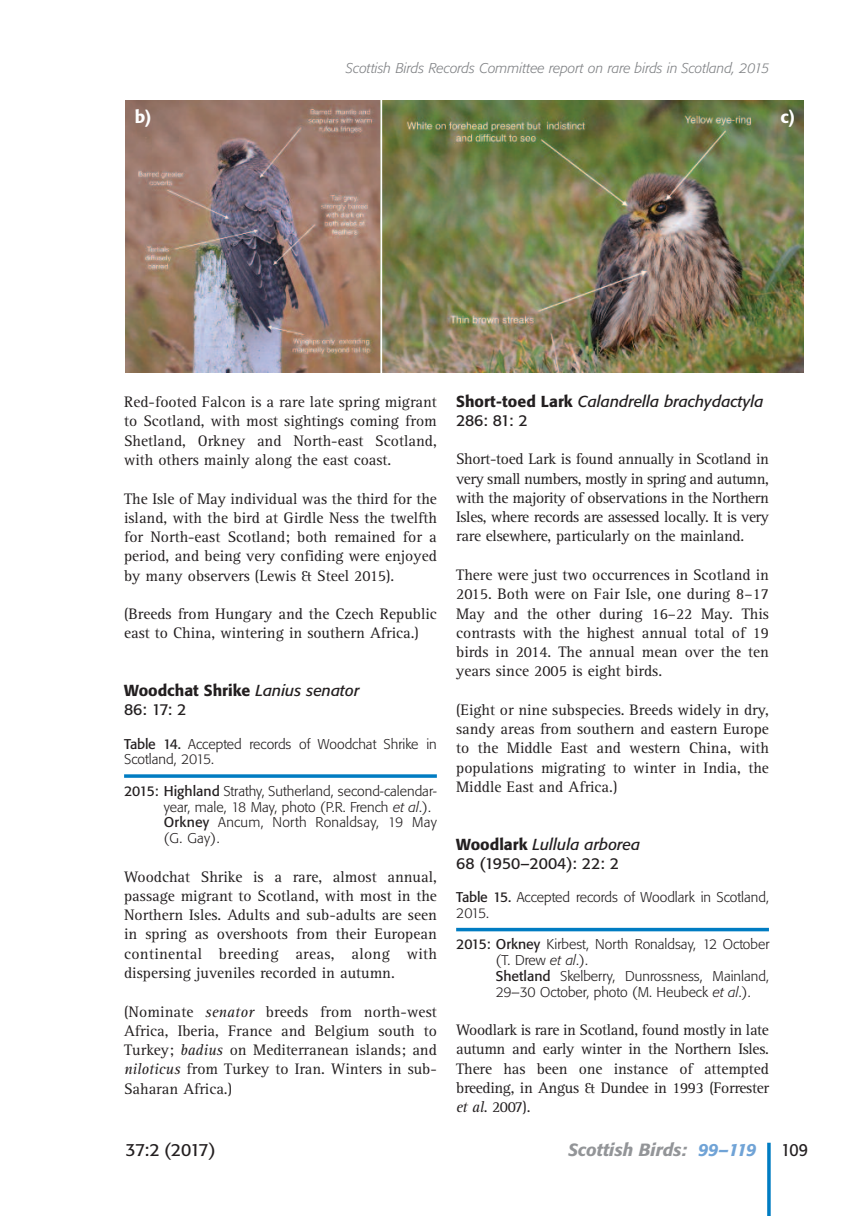
<style>
.page{position:relative;width:844px;height:1216px;background:#fff}
.page>*{position:absolute;margin:0;border:0;box-sizing:border-box;transform-origin:0 0}
.t1{font:italic 500 17.5px "Formata BQ";color:#939598}
.t2{font:17.5px "Formata BQ";letter-spacing:-.045em;color:#231f20}
.t3{font:500 17.5px "Formata BQ";color:#fff}
.t4{font:17.5px "Formata BQ";letter-spacing:-.045em;color:#231f20;scale:.9 1}
.t5{font:15.75px/19.2px "AT Rotis Serif";color:#231f20;text-align:justify}
.t6{font:italic 15.75px/19.2px "Formata BQ";color:#231f20}
.t7{font:15.75px/19.2px "Formata BQ";color:#231f20}
.t8{font:500 15.75px/19.2px "Formata BQ";color:#231f20}
.t9{font:300 14px/15.8px "Formata BQ";color:#231f20}
.t10{font:italic 300 14px "Formata BQ";color:#808285}
.s1{font-weight:400;font-style:italic}
.s2{font-weight:400}
.s3{font-style:italic}
.s4{font-weight:500;font-style:normal}
.s5{font-style:normal}
.s6{font-weight:500}
.s7{color:#70a3d6}
</style>
<div class="page">
<hr style="left:767px;top:1142px;width:3px;height:73px;background:#007cc2">
<svg style="left:456px;top:927px;width:312px;height:4px"></svg>
<hr style="left:124px;top:774px;width:313px;height:3px;background:#007cc2">
<img style="left:125px;top:101px;width:255px;height:271px">
<img style="left:382px;top:101px;width:421px;height:271px">
<p class="t10" style="left:346px;top:62px;width:425px">Scottish Birds Records Committee report on rare birds in Scotland, 2015</p>
<p class="t3" style="left:135px;top:109px;width:18px">b)</p>
<p class="t3" style="left:780px;top:109px;width:16px">c)</p>
<p class="t5" style="left:124px;top:394px;width:314px">Red-footed Falcon is a rare late spring migrant to Scotland, with most sightings coming from Shetland, Orkney and North-east Scotland, with others mainly along the east coast.</p>
<p class="t5" style="left:124px;top:490px;width:314px">The Isle of May individual was the third for the island, with the bird at Girdle Ness the twelfth for North-east Scotland; both remained for a period, and being very confiding were enjoyed by many observers (Lewis &amp; Steel 2015).</p>
<p class="t5" style="left:124px;top:606px;width:314px">(Breeds from Hungary and the Czech Republic east to China, wintering in southern Africa.)</p>
<p class="t8" style="left:124px;top:682px;width:237px">Woodchat Shrike <span class="s1">Lanius senator<br></span><span class="s2">86: 17: 2</span></p>
<p class="t9" style="left:124px;top:737px;width:314px"><span class="s2">Table 14.</span> Accepted records of Woodchat Shrike in<br>Scotland, 2015.</p>
<p class="t9" style="left:164px;top:784px;width:274px;text-indent:-40px"><span class="s2">2015: Highland</span> Strathy, Sutherland, second-calendar&shy;year, male, 18 May, photo (P.R. French <span class="s3">et al</span>.).<br><span class="s2">Orkney</span> Ancum, North Ronaldsay, 19 May (G. Gay).</p>
<p class="t5" style="left:124px;top:868px;width:314px">Woodchat Shrike is a rare, almost annual, passage migrant to Scotland, with most in the Northern Isles. Adults and sub-adults are seen in spring as overshoots from their European continental breeding areas, along with dispersing juveniles recorded in autumn.</p>
<p class="t5" style="left:124px;top:1003px;width:314px">(Nominate <span class="s3">senator</span> breeds from north-west Africa, Iberia, France and Belgium south to Turkey; <span class="s3">badius</span> on Mediterranean islands; and <span class="s3">niloticus</span> from Turkey to Iran. Winters in sub-Saharan Africa.)</p>
<p class="t2" style="left:125px;top:1141px;width:92px">37:2 (2017)</p>
<p class="t6" style="left:456px;top:392px;width:309px"><span class="s4">Short-toed Lark</span> Calandrella brachydactyla<br><span class="s5">286: 81: 2</span></p>
<p class="t5" style="left:456px;top:451px;width:314px">Short-toed Lark is found annually in Scotland in very small numbers, mostly in spring and autumn, with the majority of observations in the Northern Isles, where records are assessed locally. It is very rare elsewhere, particularly on the mainland.</p>
<p class="t5" style="left:456px;top:566px;width:314px">There were just two occurrences in Scotland in 2015. Both were on Fair Isle, one during 8–17<br>May and the other during 16–22 May. This contrasts with the highest annual total of 19 birds in 2014. The annual mean over the ten years since 2005 is eight birds.</p>
<p class="t5" style="left:456px;top:701px;width:314px">(Eight or nine subspecies. Breeds widely in dry, sandy areas from southern and eastern Europe to the Middle East and western China, with populations migrating to winter in India, the Middle East and Africa.)</p>
<p class="t7" style="left:456px;top:835px;width:185px"><span class="s6">Woodlark</span> <span class="s3">Lullula arborea<br></span>68 (1950–2004): 22: 2</p>
<p class="t9" style="left:456px;top:890px;width:314px"><span class="s2">Table 15.</span> Accepted records of Woodlark in Scotland,<br>2015.</p>
<p class="t9" style="left:495px;top:937px;width:275px;text-indent:-40px"><span class="s2">2015: Orkney</span> Kirbest, North Ronaldsay, 12 October (T. Drew <span class="s3">et al</span>.).<br><span class="s2">Shetland</span> Skelberry, Dunrossness, Mainland, 29–30 October, photo (M. Heubeck <span class="s3">et al</span>.).</p>
<p class="t5" style="left:456px;top:1021px;width:314px">Woodlark is rare in Scotland, found mostly in late autumn and early winter in the Northern Isles.<br>There has been one instance of attempted breeding, in Angus &amp; Dundee in 1993 (Forrester <span class="s3">et al</span>. 2007).</p>
<p class="t1" style="left:568px;top:1141px;width:190px">Scottish Birds: <span class="s7">99–119</span></p>
<p class="t4" style="left:781px;top:1141px;width:31px">109</p>
</div>
